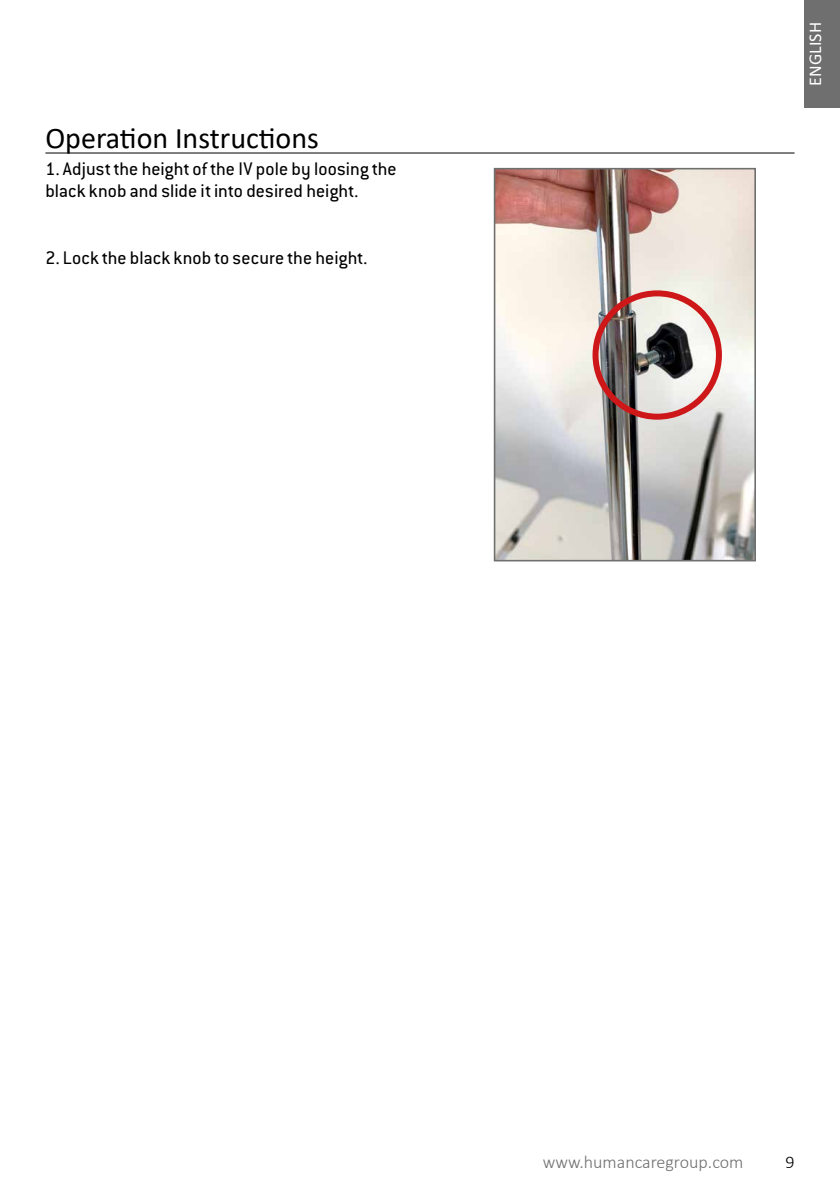
<style>
.page{position:relative;width:840px;height:1191px;background:#fff}
.page>*{position:absolute;margin:0;border:0;box-sizing:border-box;transform-origin:0 0}
.t1{font:30px "Calibri";color:#000}
.t2{font:20px/22px "Conduit ITC";letter-spacing:.005em;color:#000}
.t3{font:300 18px "Calibri";color:#706f6f}
.t4{font:18px "Calibri";color:#fff}
.t5{font:300 18px "Calibri";color:#000}
</style>
<div class="page">
<div style="left:803px;top:0;width:36px;height:108px;background:#706f6f"></div>
<hr style="left:0;top:0;width:1px;height:108px;background:#706f6f">
<hr style="left:45px;top:152px;width:749px;height:1px;background:#000">
<img style="left:496px;top:171px;width:256px;height:387px">
<div style="left:493px;top:168px;width:262px;height:393px;border:2px solid #706f6f"></div>
<div style="left:592px;top:290px;width:129px;height:130px;border:6px solid #cd1719;border-radius:50%"></div>
<h1 class="t1" style="left:45px;top:117px;width:275px">Operation Instructions</h1>
<p class="t2" style="left:45px;top:157px;width:352px">1. Adjust the height of the IV pole by loosing the black knob and slide it into desired height.</p>
<p class="t2" style="left:45px;top:246px;width:323px">2. Lock the black knob to secure the height.</p>
<p class="t4" style="left:802px;top:86px;width:65px;rotate:-90deg">ENGLISH</p>
<p class="t3" style="left:542px;top:1151px;width:202px">www.humancaregroup.com</p>
<p class="t5" style="left:785px;top:1151px;width:11px">9</p>
</div>
